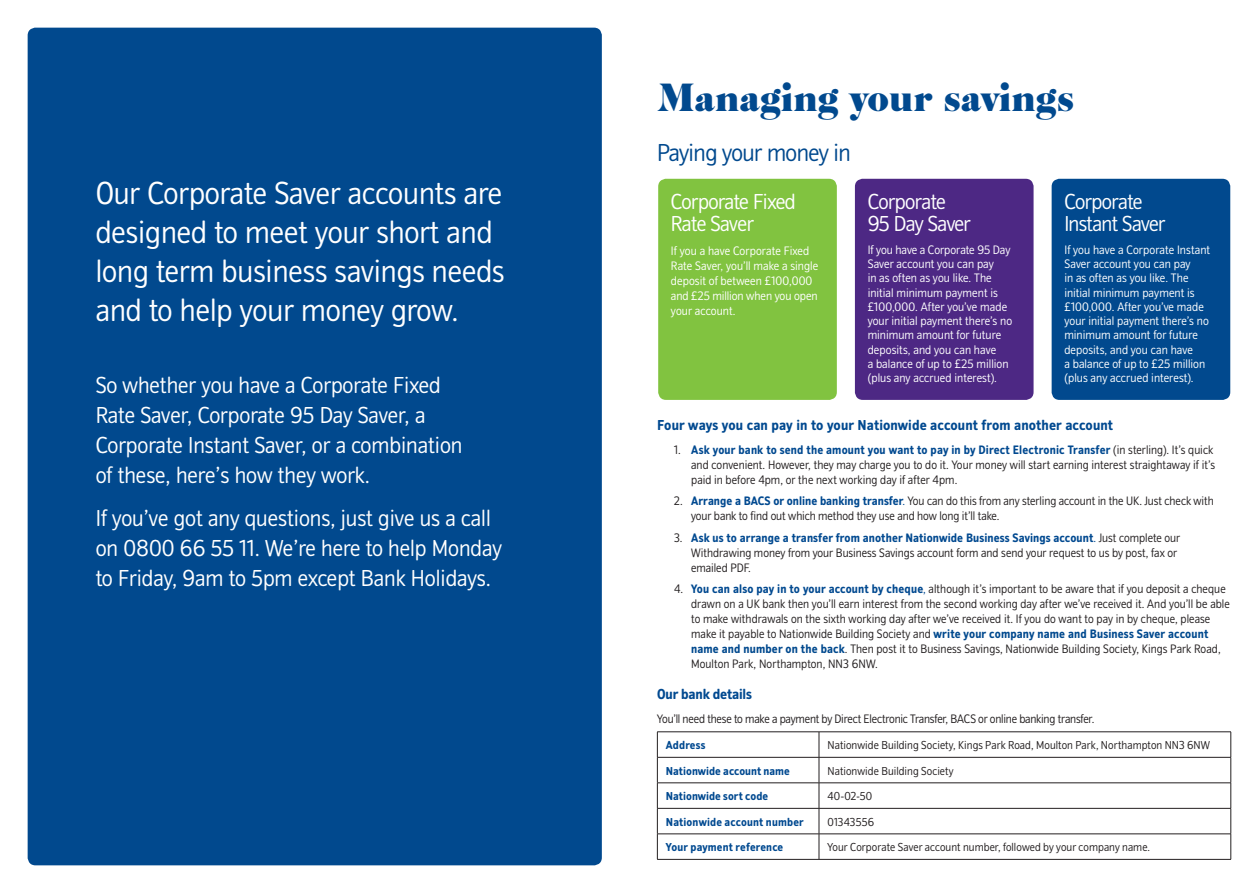
<style>
.page{position:relative;width:1259px;height:893px;background:#fff}
.page>*{position:absolute;margin:0;border:0;box-sizing:border-box;transform-origin:0 0}
.t1{font:36px "Cabernet JF";color:#01498e}
.t2{font:300 33px/39px "NBS";color:#fff}
.t3{font:300 25.5px "NBS";letter-spacing:-.02em;color:#01498e}
.t4{font:300 24px/30px "NBS";color:#fff}
.t5{font:300 22.5px/22.5px "NBS";letter-spacing:-.03em;color:#fff}
.t6{font:700 15px "NBS";letter-spacing:.005em;color:#014990}
.t7{font:300 12.75px/15px "NBS";letter-spacing:.005em;color:#231f20}
.t8{font:300 12.75px/14.2px "NBS";letter-spacing:.005em;color:#fff}
.t9{font:300 12.75px "NBS";letter-spacing:-.015em;color:#231f20}
.t10{font:300 12px "NBS";letter-spacing:.01em;color:#231f20}
.t11{font:700 12px "NBS";letter-spacing:.01em;color:#014990}
.s1{font-weight:700;color:#014990}
.s2{color:#014990}
.s3{font-weight:700;color:#01498e}
</style>
<div class="page">
<div style="left:28px;top:28px;width:574px;height:837px;background:#01498e;border-radius:8px"></div>
<div style="left:658px;top:179px;width:179px;height:221px;background:#81c340;border-radius:8px"></div>
<div style="left:855px;top:179px;width:178px;height:221px;background:#4d2884;border-radius:8px"></div>
<div style="left:1051px;top:179px;width:179px;height:221px;background:#01498e;border-radius:8px"></div>
<svg style="left:658px;top:732px;width:572px;height:127px"></svg>
<hr style="left:657px;top:731px;width:162px;height:1px;background:#231f20">
<hr style="left:819px;top:731px;width:412px;height:1px;background:#231f20">
<hr style="left:657px;top:757px;width:162px;height:1px;background:#231f20">
<hr style="left:819px;top:757px;width:412px;height:1px;background:#231f20">
<hr style="left:657px;top:783px;width:162px;height:1px;background:#231f20">
<hr style="left:819px;top:783px;width:412px;height:1px;background:#231f20">
<hr style="left:657px;top:808px;width:162px;height:1px;background:#231f20">
<hr style="left:819px;top:808px;width:412px;height:1px;background:#231f20">
<hr style="left:657px;top:834px;width:162px;height:1px;background:#231f20">
<svg style="left:657px;top:732px;width:1px;height:127px"></svg>
<hr style="left:819px;top:834px;width:412px;height:1px;background:#231f20">
<svg style="left:818px;top:732px;width:1px;height:127px"></svg>
<svg style="left:1230px;top:732px;width:1px;height:127px"></svg>
<hr style="left:657px;top:859px;width:162px;height:1px;background:#231f20">
<hr style="left:819px;top:859px;width:412px;height:1px;background:#231f20">
<p class="t2" style="left:96px;top:174px;width:410px">Our Corporate Saver accounts are designed to meet your short and long term business savings needs and to help your money grow.</p>
<p class="t4" style="left:96px;top:371px;width:368px">So whether you have a Corporate Fixed Rate Saver, Corporate 95 Day Saver, a Corporate Instant Saver, or a combination of these, here’s how they work.</p>
<p class="t4" style="left:96px;top:504px;width:407px">If you’ve got any questions, just give us a call on 0800 66 55 11. We’re here to help Monday to Friday, 9am to 5pm except Bank Holidays.</p>
<p class="t1" style="left:657px;top:72px;width:418px">Managing your savings</p>
<p class="t3" style="left:657px;top:138px;width:195px">Paying your money in</p>
<p class="t5" style="left:671px;top:190px;width:126px">Corporate Fixed<br>Rate Saver</p>
<p class="t8" style="left:671px;top:243px;width:149px;line-height:15px">If you a have Corporate Fixed<br>Rate Saver, you’ll make a single deposit of between £100,000 and £25 million when you open your account.</p>
<p class="t5" style="left:1064px;top:190px;width:102px">Corporate<br>Instant Saver</p>
<p class="t8" style="left:1064px;top:243px;width:147px">If you have a Corporate Instant<br>Saver account you can pay<br>in as often as you like. The initial minimum payment is £100,000. After you’ve made your initial payment there’s no minimum amount for future deposits, and you can have<br>a balance of up to £25 million (plus any accrued interest).</p>
<p class="t6" style="left:657px;top:417px;width:457px">Four ways you can pay in to your Nationwide account from another account</p>
<p class="t7" style="left:691px;top:442px;width:525px;text-indent:-17px">1. <span class="s1">Ask your bank to send the amount you want to pay in by Direct Electronic Transfer</span> (in sterling). It’s quick and convenient. However, they may charge you to do it. Your money will start earning interest straightaway if it’s paid in before 4pm, or the next working day if after 4pm.</p>
<p class="t7" style="left:691px;top:494px;width:524px;text-indent:-17px">2. <span class="s1">Arrange a BACS or online banking transfer</span><span class="s2">.</span> You can do this from any sterling account in the UK. Just check with your bank to find out which method they use and how long it’ll take.</p>
<p class="t7" style="left:691px;top:530px;width:490px;text-indent:-17px">3. <span class="s1">Ask us to arrange a transfer from another Nationwide Business Savings account</span><span class="s2">.</span> Just complete our<br>Withdrawing money from your Business Savings account form and send your request to us by post, fax or emailed PDF.</p>
<p class="t7" style="left:691px;top:582px;width:540px;text-indent:-17px">4. <span class="s1">You can also pay in to your account by cheque</span><span class="s2">,</span> although it’s important to be aware that if you deposit a cheque drawn on a UK bank then you’ll earn interest from the second working day after we’ve received it. And you’ll be able to make withdrawals on the sixth working day after we’ve received it. If you do want to pay in by cheque, please make it payable to Nationwide Building Society and <span class="s3">write your company name and Business Saver account name and number on the back</span>. Then post it to Business Savings, Nationwide Building Society, Kings Park Road, Moulton Park, Northampton, NN3 6NW.</p>
<p class="t6" style="left:657px;top:686px;width:96px">Our bank details</p>
<p class="t9" style="left:657px;top:712px;width:439px">You’ll need these to make a payment by Direct Electronic Transfer, BACS or online banking transfer.</p>
<p class="t11" style="left:666px;top:738px;width:41px">Address</p>
<p class="t10" style="left:827px;top:739px;width:384px">Nationwide Building Society, Kings Park Road, Moulton Park, Northampton NN3 6NW</p>
<p class="t11" style="left:666px;top:764px;width:125px">Nationwide account name</p>
<p class="t10" style="left:827px;top:764px;width:128px">Nationwide Building Society</p>
<p class="t11" style="left:666px;top:789px;width:104px">Nationwide sort code</p>
<p class="t10" style="left:827px;top:790px;width:46px">40-02-50</p>
<p class="t11" style="left:666px;top:815px;width:139px">Nationwide account number</p>
<p class="t10" style="left:827px;top:815px;width:48px">01343556</p>
<p class="t11" style="left:666px;top:840px;width:119px">Your payment reference</p>
<p class="t10" style="left:827px;top:841px;width:324px">Your Corporate Saver account number, followed by your company name.</p>
<p class="t5" style="left:867px;top:190px;width:105px">Corporate<br>95 Day Saver</p>
<p class="t8" style="left:867px;top:243px;width:146px">If you have a Corporate 95 Day<br>Saver account you can pay<br>in as often as you like. The initial minimum payment is £100,000. After you’ve made your initial payment there’s no minimum amount for future deposits, and you can have<br>a balance of up to £25 million (plus any accrued interest).</p>
</div>
